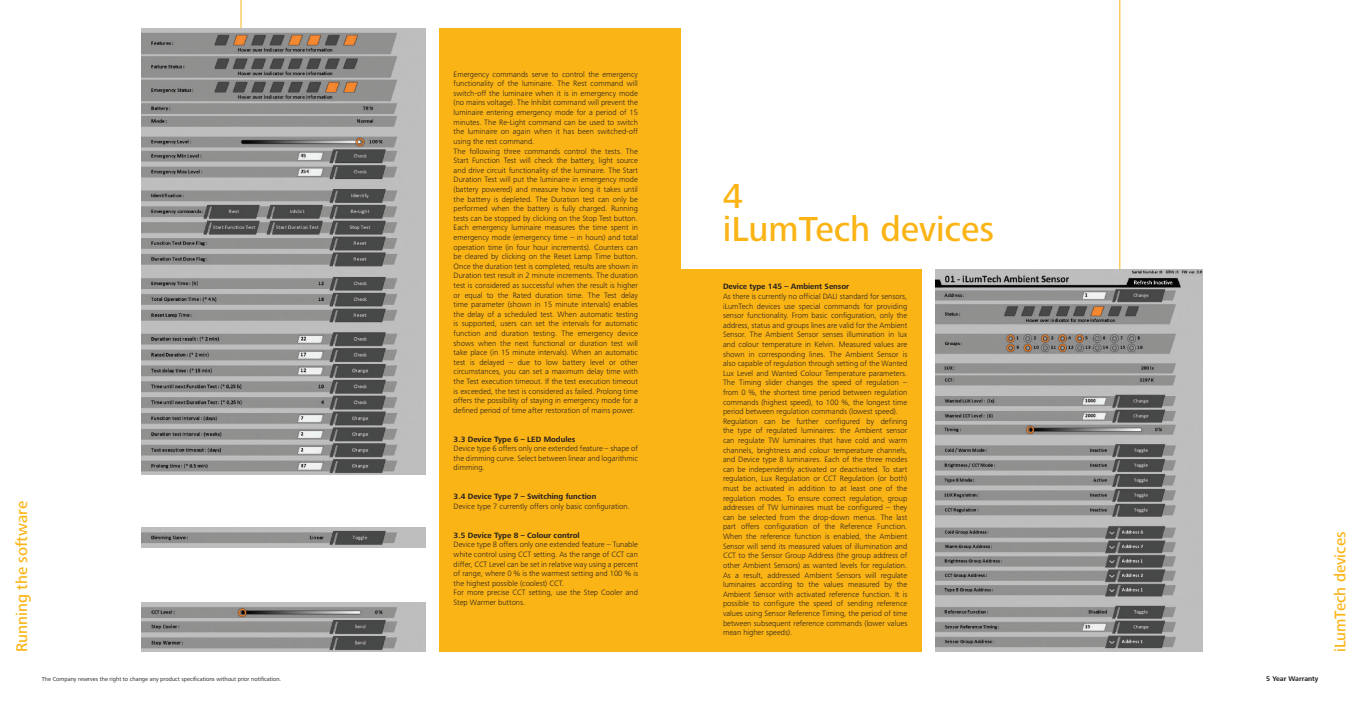
<style>
.page{position:relative;width:1361px;height:709px;background:#fff}
.page>*{position:absolute;margin:0;border:0;box-sizing:border-box;transform-origin:0 0}
.t1{font:500 36px/33px "Frutiger Next Pro";color:#fbb416}
.t2{font:500 16px "Frutiger Next Pro";color:#fbb416}
.t3{font:300 8px/9.6px "Frutiger Next Pro";color:#231f20}
.t4{font:700 8px "Frutiger Next Pro";color:#231f20}
.t5{font:700 7px "Frutiger Next Pro";color:#231f20}
.t6{font:6px "Frutiger Next Pro";color:#231f20}
</style>
<div class="page">
<div style="left:439px;top:28px;width:241px;height:624px;background:#fbb416"></div>
<div style="left:680px;top:269px;width:241px;height:383px;background:#fbb416"></div>
<hr style="left:241px;top:0;width:1px;height:269px;background:#fbb416">
<hr style="left:1119px;top:0;width:1px;height:269px;background:#fbb416">
<img style="left:142px;top:28px;width:283px;height:447px">
<img style="left:142px;top:527px;width:283px;height:21px">
<img style="left:142px;top:602px;width:283px;height:49px">
<img style="left:935px;top:269px;width:267px;height:383px">
<h2 class="t2" style="left:13px;top:652px;width:153px;rotate:-90deg">Running the software</h2>
<p class="t3" style="left:454px;top:69px;width:186px">Emergency commands serve to control the emergency functionality of the luminaire. The Rest command will switch-off the luminaire when it is in emergency mode (no mains voltage). The Inhibit command will prevent the luminaire entering emergency mode for a period of 15 minutes. The Re-Light command can be used to switch the luminaire on again when it has been switched-off using the rest command.<br>The following three commands control the tests. The Start Function Test will check the battery, light source and drive circuit functionality of the luminaire. The Start Duration Test will put the luminaire in emergency mode (battery powered) and measure how long it takes until the battery is depleted. The Duration test can only be performed when the battery is fully charged. Running tests can be stopped by clicking on the Stop Test button.<br>Each emergency luminaire measures the time spent in emergency mode (emergency time – in hours) and total operation time (in four hour increments). Counters can be cleared by clicking on the Reset Lamp Time button.<br>Once the duration test is completed, results are shown in Duration test result in 2 minute increments. The duration test is considered as successful when the result is higher or equal to the Rated duration time. The Test delay time parameter (shown in 15 minute intervals) enables the delay of a scheduled test. When automatic testing is supported, users can set the intervals for automatic function and duration testing. The emergency device shows when the next functional or duration test will take place (in 15 minute intervals). When an automatic test is delayed – due to low battery level or other circumstances, you can set a maximum delay time with the Test execution timeout. If the test execution timeout is exceeded, the test is considered as failed. Prolong time offers the possibility of staying in emergency mode for a defined period of time after restoration of mains power.</p>
<p class="t4" style="left:454px;top:434px;width:123px">3.3 Device Type 6 – LED Modules</p>
<p class="t3" style="left:454px;top:444px;width:186px;text-align:justify">Device type 6 offers only one extended feature – shape of the dimming curve. Select between linear and logarithmic dimming.</p>
<p class="t4" style="left:454px;top:492px;width:144px">3.4 Device Type 7 – Switching function</p>
<p class="t3" style="left:454px;top:501px;width:178px">Device type 7 currently offers only basic configuration.</p>
<p class="t4" style="left:454px;top:530px;width:127px">3.5 Device Type 8 – Colour control</p>
<p class="t3" style="left:454px;top:540px;width:186px">Device type 8 offers only one extended feature – Tunable white control using CCT setting. As the range of CCT can differ, CCT Level can be set in relative way using a percent of range, where 0 % is the warmest setting and 100 % is the highest possible (coolest) CCT.<br>For more precise CCT setting, use the Step Cooler and Step Warmer buttons.</p>
<h1 class="t1" style="left:723px;top:179px;width:273px">4<br>iLumTech devices</h1>
<p class="t4" style="left:723px;top:282px;width:128px">Device type 145 – Ambient Sensor</p>
<p class="t3" style="left:723px;top:291px;width:186px">As there is currently no official DALI standard for sensors, iLumTech devices use special commands for providing sensor functionality. From basic configuration, only the address, status and groups lines are valid for the Ambient Sensor. The Ambient Sensor senses illumination in lux and colour temperature in Kelvin. Measured values are shown in corresponding lines. The Ambient Sensor is also capable of regulation through setting of the Wanted Lux Level and Wanted Colour Temperature parameters.<br>The Timing slider changes the speed of regulation – from 0 %, the shortest time period between regulation commands (highest speed), to 100 %, the longest time period between regulation commands (lowest speed).<br>Regulation can be further configured by defining the type of regulated luminaires: the Ambient sensor can regulate TW luminaires that have cold and warm channels, brightness and colour temperature channels, and Device type 8 luminaires. Each of the three modes can be independently activated or deactivated. To start regulation, Lux Regulation or CCT Regulation (or both) must be activated in addition to at least one of the regulation modes. To ensure correct regulation, group addresses of TW luminaires must be configured – they can be selected from the drop-down menus. The last part offers configuration of the Reference Function.<br>When the reference function is enabled, the Ambient Sensor will send its measured values of illumination and CCT to the Sensor Group Address (the group address of other Ambient Sensors) as wanted levels for regulation.<br>As a result, addressed Ambient Sensors will regulate luminaires according to the values measured by the Ambient Sensor with activated reference function. It is possible to configure the speed of sending reference values using Sensor Reference Timing, the period of time between subsequent reference commands (lower values mean higher speeds).</p>
<p class="t6" style="left:42px;top:675px;width:241px">The Company reserves the right to change any product specifications without prior notification.</p>
<p class="t5" style="left:1266px;top:674px;width:54px">5 Year Warranty</p>
<h2 class="t2" style="left:1331px;top:652px;width:122px;rotate:-90deg">iLumTech devices</h2>
</div>
